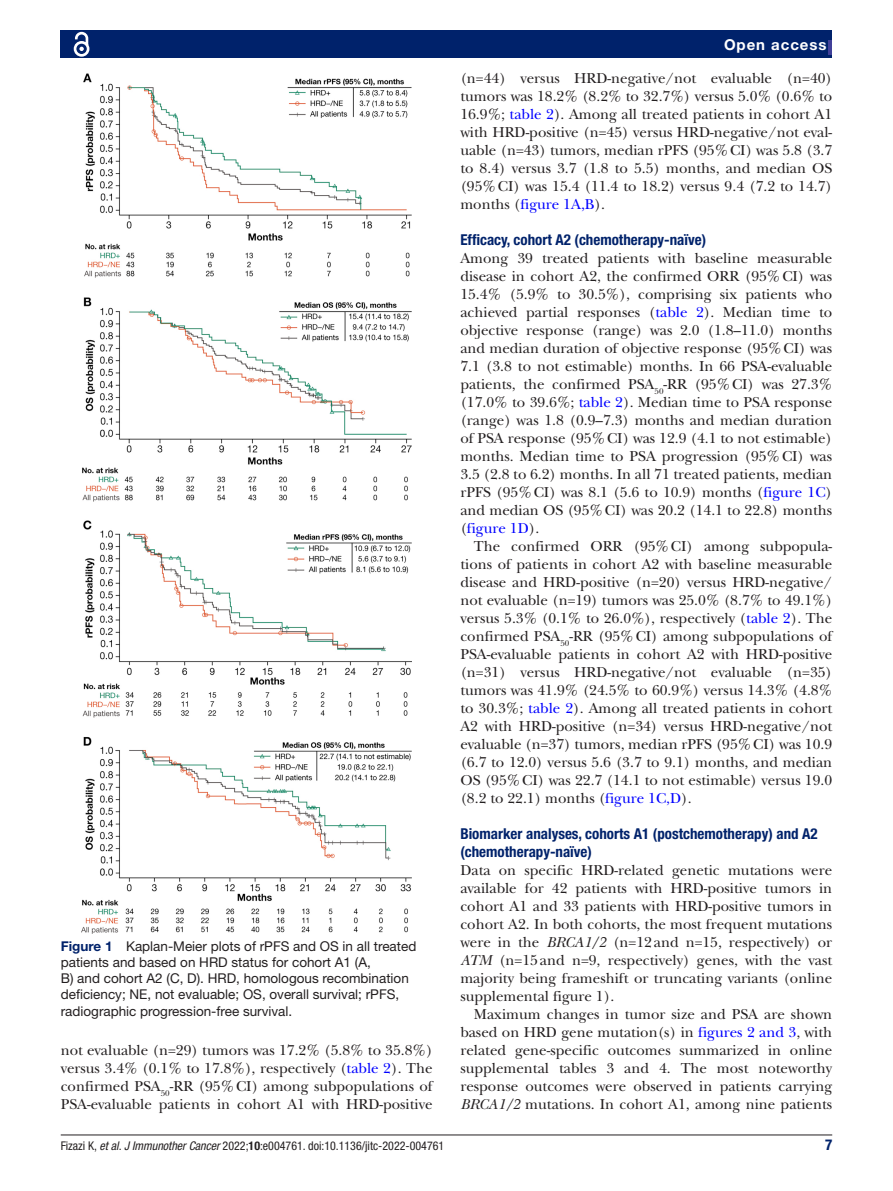
<style>
.page{position:relative;width:893px;height:1191px;background:#fff}
.page>*{position:absolute;margin:0;border:0;box-sizing:border-box;transform-origin:0 0}
.t1{font:15px/18px "New Baskerville";color:#231f20;text-align:justify}
.t2{font:700 condensed 15px/18px "Helvetica Neue LT Std";color:#00226b}
.t3{font:700 15px "Helvetica Neue LT Std";letter-spacing:.065em;color:#fff}
.t4{font:13.5px/16.2px "Helvetica Neue LT Std";color:#231f20}
.t5{font:condensed 12px "Helvetica Neue LT Std";color:#231f20}
.s1{font-weight:700;color:#00226b}
.s2{color:#00f}
.s3{font-style:italic}
.s4{font-weight:700}
</style>
<div class="page">
<hr style="left:61px;top:1134px;width:771px;height:1px;background:#231f20">
<div style="left:61px;top:31px;width:771px;height:27px;background:#00226b"></div>
<hr style="left:828px;top:40px;width:4px;height:15px;background:#414099">
<svg style="left:73px;top:31px;width:17px;height:26px"></svg>
<img style="left:81px;top:73px;width:331px;height:860px">
<p class="t4" style="left:61px;top:937px;width:357px"><span class="s1">Figure 1</span> Kaplan-Meier plots of rPFS and OS in all treated patients and based on HRD status for cohort A1 (A,<br>B) and cohort A2 (C, D). HRD, homologous recombination deficiency; NE, not evaluable; OS, overall survival; rPFS, radiographic progression-free survival.</p>
<p class="t1" style="left:61px;top:1041px;width:373px">not evaluable (n=29) tumors was 17.2% (5.8% to 35.8%) versus 3.4% (0.1% to 17.8%), respectively (<span class="s2">table 2</span>). The confirmed PSA<sub>50</sub>-RR (95%CI) among subpopulations of PSA-evaluable patients in cohort A1 with HRD-positive</p>
<p class="t3" style="left:724px;top:35px;width:104px">Open access</p>
<p class="t1" style="left:460px;top:69px;width:373px">(n=44) versus HRD-negative/not evaluable (n=40) tumors was 18.2% (8.2% to 32.7%) versus 5.0% (0.6% to 16.9%; <span class="s2">table 2</span>). Among all treated patients in cohort A1 with HRD-positive (n=45) versus HRD-negative/not eval&shy;uable (n=43) tumors, median rPFS (95%CI) was 5.8 (3.7 to 8.4) versus 3.7 (1.8 to 5.5) months, and median OS (95%CI) was 15.4 (11.4 to 18.2) versus 9.4 (7.2 to 14.7) months (<span class="s2">figure 1A,B</span>).</p>
<p class="t2" style="left:460px;top:230px;width:247px">Efficacy, cohort A2 (chemotherapy-naïve)</p>
<p class="t1" style="left:460px;top:249px;width:373px">Among 39 treated patients with baseline measurable disease in cohort A2, the confirmed ORR (95%CI) was 15.4% (5.9% to 30.5%), comprising six patients who achieved partial responses (<span class="s2">table 2</span>). Median time to objective response (range) was 2.0 (1.8–11.0) months and median duration of objective response (95%CI) was 7.1 (3.8 to not estimable) months. In 66 PSA-evaluable patients, the confirmed PSA<sub>50</sub>-RR (95%CI) was 27.3% (17.0% to 39.6%; <span class="s2">table 2</span>). Median time to PSA response (range) was 1.8 (0.9–7.3) months and median duration of PSA response (95%CI) was 12.9 (4.1 to not estimable) months. Median time to PSA progression (95%CI) was 3.5 (2.8 to 6.2) months. In all 71 treated patients, median rPFS (95%CI) was 8.1 (5.6 to 10.9) months (<span class="s2">figure 1C</span>) and median OS (95%CI) was 20.2 (14.1 to 22.8) months (<span class="s2">figure 1D</span>).</p>
<p class="t1" style="left:460px;top:537px;width:373px;text-indent:14px">The confirmed ORR (95%CI) among subpopula&shy;tions of patients in cohort A2 with baseline measurable disease and HRD-positive (n=20) versus HRD-negative/ not evaluable (n=19) tumors was 25.0% (8.7% to 49.1%) versus 5.3% (0.1% to 26.0%), respectively (<span class="s2">table 2</span>). The confirmed PSA<sub>50</sub>-RR (95%CI) among subpopulations of PSA-evaluable patients in cohort A2 with HRD-positive (n=31) versus HRD-negative/not evaluable (n=35) tumors was 41.9% (24.5% to 60.9%) versus 14.3% (4.8% to 30.3%; <span class="s2">table 2</span>). Among all treated patients in cohort A2 with HRD-positive (n=34) versus HRD-negative/not evaluable (n=37) tumors, median rPFS (95%CI) was 10.9 (6.7 to 12.0) versus 5.6 (3.7 to 9.1) months, and median OS (95%CI) was 22.7 (14.1 to not estimable) versus 19.0 (8.2 to 22.1) months (<span class="s2">figure 1C,D</span>).</p>
<p class="t2" style="left:460px;top:824px;width:359px">Biomarker analyses, cohorts A1 (postchemotherapy) and A2 (chemotherapy-naïve)</p>
<p class="t1" style="left:460px;top:861px;width:373px">Data on specific HRD-related genetic mutations were available for 42 patients with HRD-positive tumors in cohort A1 and 33 patients with HRD-positive tumors in cohort A2. In both cohorts, the most frequent mutations were in the <span class="s3">BRCA1/2</span> (n=12and n=15, respectively) or <span class="s3">ATM</span> (n=15and n=9, respectively) genes, with the vast majority being frameshift or truncating variants (online supplemental figure 1).</p>
<p class="t1" style="left:460px;top:1005px;width:373px;text-indent:14px">Maximum changes in tumor size and PSA are shown based on HRD gene mutation(s) in <span class="s2">figures 2 and 3</span>, with related gene-specific outcomes summarized in online supplemental tables 3 and 4. The most noteworthy response outcomes were observed in patients carrying <span class="s3">BRCA1/2</span> mutations. In cohort A1, among nine patients</p>
<p class="t5" style="left:61px;top:1138px;width:385px">Fizazi K, <span class="s3">et al</span>. <span class="s3">J Immunother Cancer</span> 2022;<span class="s4">10</span>:e004761. doi:10.1136/jitc-2022-004761</p>
<p class="t2" style="left:825px;top:1135px;width:9px">7</p>
</div>
